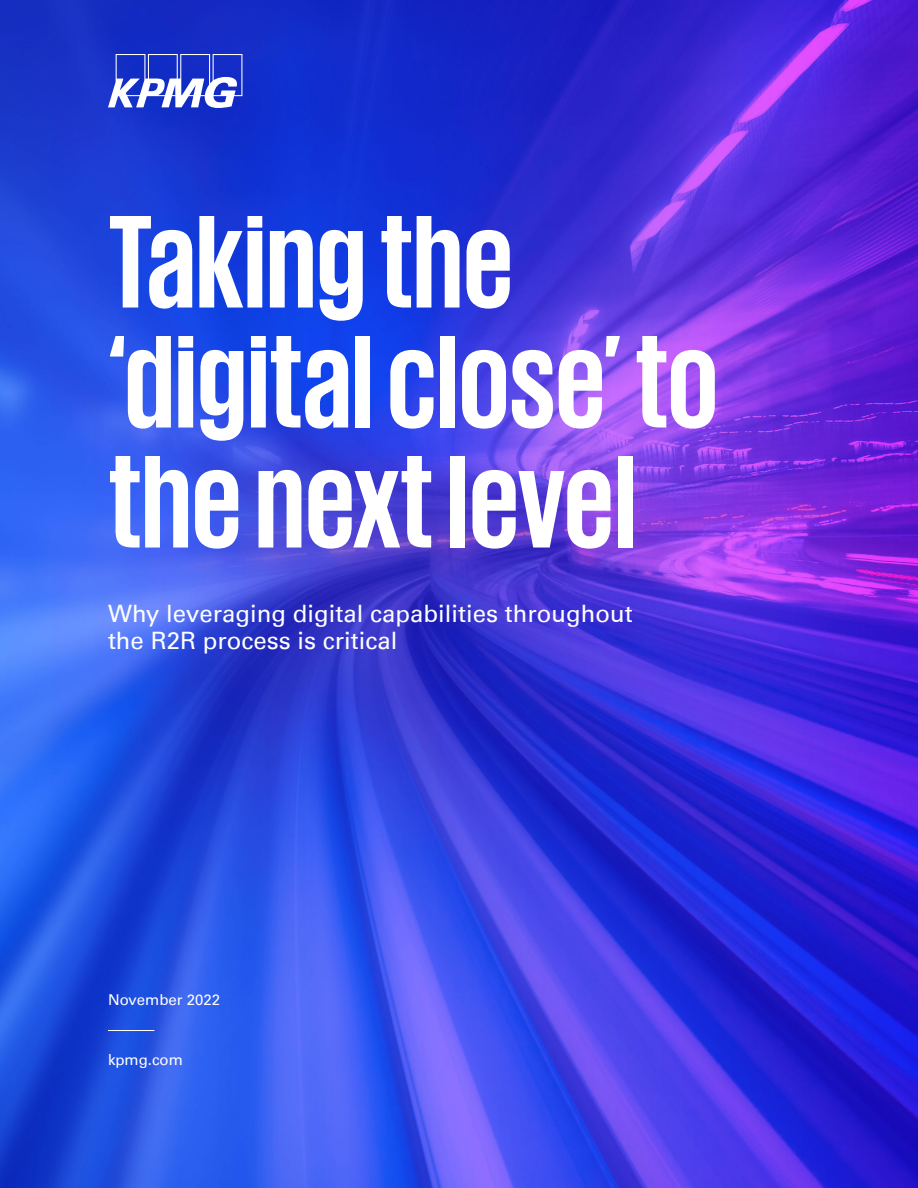
<style>
.page{position:relative;width:918px;height:1188px;background:#fff}
.page>*{position:absolute;margin:0;border:0;box-sizing:border-box;transform-origin:0 0}
.t1{font:700 135px/120px "KPMG";color:#fff}
.t2{font:24px/27px "Univers 55 Roman";color:#fff}
.t3{font:15px "Univers 55 Roman";color:#fff}
</style>
<div class="page">
<img style="left:0;top:0;width:918px;height:1188px">
<svg style="left:108px;top:54px;width:134px;height:54px"></svg>
<hr style="left:108px;top:1030px;width:46px;height:1px;background:#fff">
<h1 class="t1" style="left:108px;top:198px;width:612px">Taking the ‘digital close’ to the next level</h1>
<p class="t2" style="left:108px;top:600px;width:526px">Why leveraging digital capabilities throughout the R2R process is critical</p>
<p class="t3" style="left:108px;top:991px;width:114px">November 2022</p>
<p class="t3" style="left:108px;top:1051px;width:76px">kpmg.com</p>
</div>
